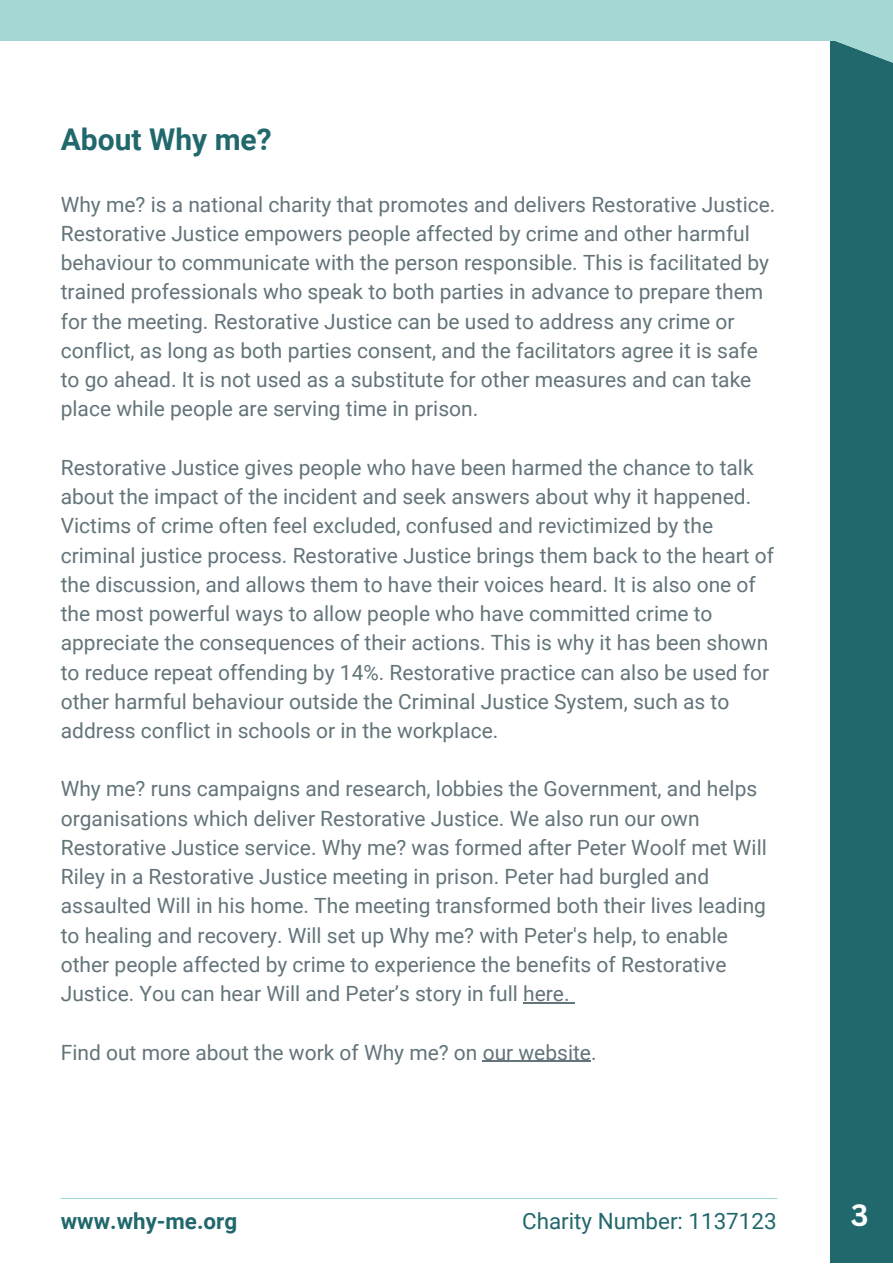
<style>
.page{position:relative;width:893px;height:1264px;background:#fff}
.page>*{position:absolute;margin:0;border:0;box-sizing:border-box;transform-origin:0 0}
.t1{font:700 30px "Roboto";color:#21686d}
.t2{font:700 30px "Canva Sans";color:#fff}
.t3{font:22.35px "Roboto";color:#21686d}
.t4{font:700 22.35px "Roboto";color:#21686d}
.t5{font:21px/29.2px "Roboto";color:#63747a}
</style>
<div class="page">
<div style="left:830px;top:0;width:62px;height:1262px;background:#21686d"></div>
<div style="left:0;top:0;width:892px;height:40px;background:#a5d7d5"></div>
<svg style="left:828px;top:40px;width:64px;height:23px"></svg>
<hr style="left:61px;top:1197px;width:716px;height:1px;background:#a5d7d5">
<hr style="left:523px;top:1002px;width:46px;height:1px;background:#63747a">
<hr style="left:482px;top:1060px;width:109px;height:1px;background:#63747a">
<p class="t1" style="left:61px;top:122px;width:212px">About Why me?</p>
<p class="t5" style="left:61px;top:190px;width:716px">Why me? is a national charity that promotes and delivers Restorative Justice.<br>Restorative Justice empowers people affected by crime and other harmful behaviour to communicate with the person responsible. This is facilitated by trained professionals who speak to both parties in advance to prepare them for the meeting. Restorative Justice can be used to address any crime or conflict, as long as both parties consent, and the facilitators agree it is safe to go ahead. It is not used as a substitute for other measures and can take place while people are serving time in prison.</p>
<p class="t5" style="left:61px;top:453px;width:714px">Restorative Justice gives people who have been harmed the chance to talk about the impact of the incident and seek answers about why it happened.<br>Victims of crime often feel excluded, confused and revictimized by the criminal justice process. Restorative Justice brings them back to the heart of the discussion, and allows them to have their voices heard. It is also one of the most powerful ways to allow people who have committed crime to appreciate the consequences of their actions. This is why it has been shown to reduce repeat offending by 14%. Restorative practice can also be used for other harmful behaviour outside the Criminal Justice System, such as to address conflict in schools or in the workplace.</p>
<p class="t5" style="left:61px;top:774px;width:707px">Why me? runs campaigns and research, lobbies the Government, and helps organisations which deliver Restorative Justice. We also run our own Restorative Justice service. Why me? was formed after Peter Woolf met Will Riley in a Restorative Justice meeting in prison. Peter had burgled and assaulted Will in his home. The meeting transformed both their lives leading to healing and recovery. Will set up Why me? with Peter's help, to enable other people affected by crime to experience the benefits of Restorative Justice. You can hear Will and Peter’s story in full here.</p>
<p class="t5" style="left:61px;top:1037px;width:537px">Find out more about the work of Why me? on our website.</p>
<p class="t4" style="left:61px;top:1207px;width:178px">www.why-me.org</p>
<p class="t3" style="left:522px;top:1207px;width:256px">Charity Number: 1137123</p>
<p class="t2" style="left:850px;top:1194px;width:19px">3</p>
</div>
